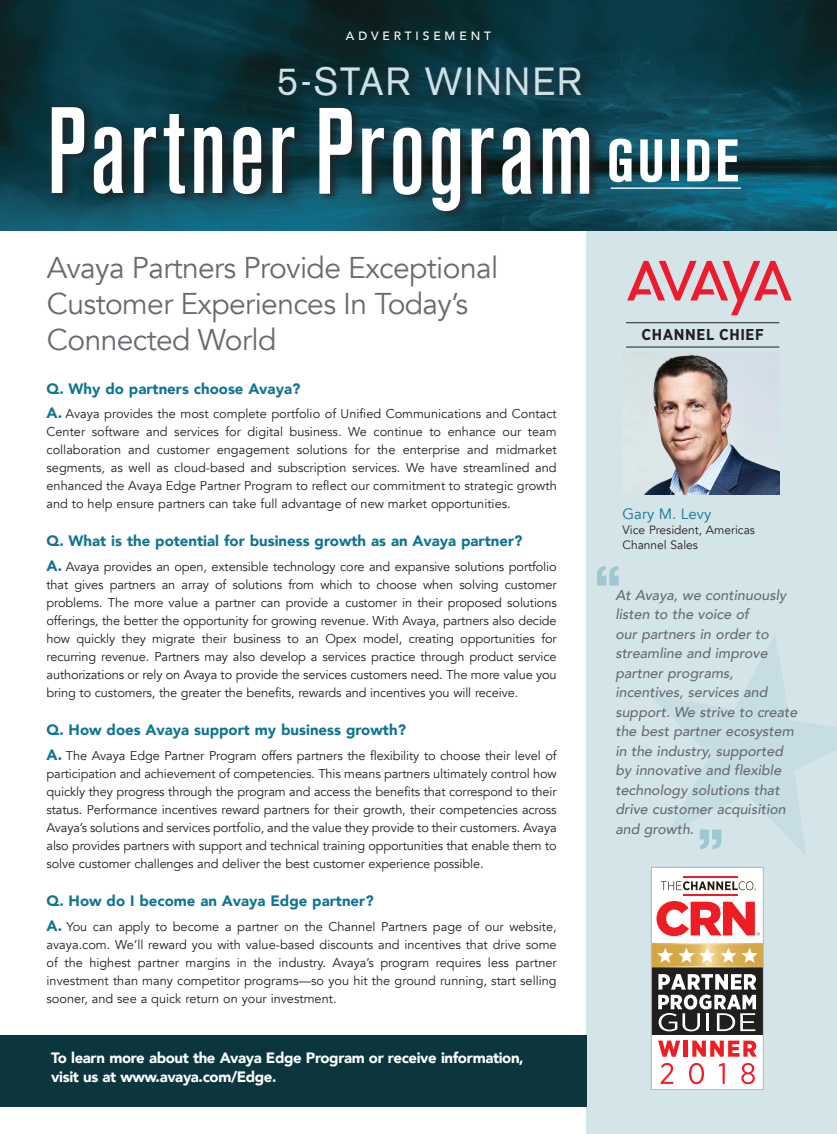
<style>
.page{position:relative;width:837px;height:1134px;background:#fff}
.page>*{position:absolute;margin:0;border:0;box-sizing:border-box;transform-origin:0 0}
.t1{font:500 condensed 121.5px "Akzidenz Grotesk BE";letter-spacing:.03em;color:#fff;scale:.96 1}
.t2{font:500 72px "Akzidenz Grotesk BE";color:#9dc7d1}
.t3{font:700 condensed 59.4px "Akzidenz Grotesk BE";letter-spacing:.06em;color:#fff;scale:.96 1}
.t4{font:39px "Akzidenz Grotesk BE";letter-spacing:.05em;color:#cde1e7;scale:.96 1}
.t5{font:30px/36px "Avenir";letter-spacing:-.02em;color:#686c70}
.t6{font:700 15.6px "Gotham Narrow";letter-spacing:.04em;color:#231f20}
.t7{font:900 15px "Avenir";color:#107593}
.t8{font:900 15px/19.5px "Avenir";letter-spacing:-.025em;color:#fff}
.t9{font:15px "Avenir";color:#107593}
.t10{font:italic 500 14.25px/19.5px "Avenir";color:#686c70}
.t11{font:12.75px/18px "Avenir";letter-spacing:-.01em;color:#231f20;text-align:justify}
.t12{font:12px/15px "Avenir";color:#231f20}
.t13{font:500 12px "Avenir";letter-spacing:.325em;color:#fff}
.s1{font-weight:900;font-size:15px;color:#107593}
</style>
<div class="page">
<div style="left:587px;top:214px;width:250px;height:920px;background:#d4e5ea"></div>
<div style="left:0;top:1036px;width:587px;height:71px;background:#0b363d"></div>
<img style="left:640px;top:352px;width:139px;height:143px">
<div style="left:651px;top:867px;width:112px;height:223px;background:#fff"></div>
<svg style="left:652px;top:944px;width:111px;height:90px;background:#443c2d"></svg>
<svg style="left:653px;top:945px;width:109px;height:20px"></svg>
<svg style="left:658px;top:1041px;width:22px;height:16px"></svg>
<hr style="left:684px;top:1041px;width:4px;height:16px;background:#ee1d23">
<svg style="left:692px;top:1041px;width:65px;height:16px"></svg>
<svg style="left:657px;top:948px;width:101px;height:15px"></svg>
<svg style="left:658px;top:974px;width:98px;height:57px"></svg>
<svg style="left:657px;top:901px;width:103px;height:35px"></svg>
<hr style="left:683px;top:894px;width:55px;height:1px;background:#ee1d23">
<hr style="left:683px;top:876px;width:55px;height:2px;background:#ee1d23">
<svg style="left:661px;top:881px;width:95px;height:10px"></svg>
<div style="left:651px;top:867px;width:113px;height:223px;border:1px solid #bcbdc0"></div>
<svg style="left:661px;top:1063px;width:12px;height:21px"></svg>
<svg style="left:689px;top:1063px;width:15px;height:21px"></svg>
<svg style="left:719px;top:1063px;width:6px;height:21px"></svg>
<svg style="left:741px;top:1063px;width:14px;height:21px"></svg>
<svg style="left:627px;top:261px;width:165px;height:54px"></svg>
<img style="left:0;top:0;width:837px;height:230px">
<div style="left:51px;top:103px;width:255px;height:100px;background:#231f20;opacity:.75"></div>
<div style="left:319px;top:104px;width:282px;height:116px;background:#231f20;opacity:.75"></div>
<hr style="left:611px;top:187px;width:130px;height:2px;background:#fff">
<div style="left:277px;top:62px;width:318px;height:44px;background:#231f20;opacity:.75"></div>
<svg style="left:650px;top:635px;width:187px;height:220px"></svg>
<hr style="left:626px;top:347px;width:153px;height:1px;background:#231f20">
<hr style="left:626px;top:322px;width:153px;height:1px;background:#231f20">
<p class="t13" style="left:346px;top:25px;width:147px">ADVERTISEMENT</p>
<h3 class="t4" style="left:277px;top:58px;width:319px">5-STAR WINNER</h3>
<h1 class="t1" style="left:47px;top:84px;width:571px">Partner Program</h1>
<h3 class="t5" style="left:47px;top:250px;width:453px">Avaya Partners Provide Exceptional<br>Customer Experiences In Today’s<br>Connected World</h3>
<h3 class="t3" style="left:607px;top:127px;width:139px">GUIDE</h3>
<p class="t6" style="left:641px;top:325px;width:124px">CHANNEL CHIEF</p>
<p class="t7" style="left:47px;top:376px;width:255px">Q. Why do partners choose Avaya?</p>
<p class="t11" style="left:47px;top:404px;width:512px"><span class="s1">A.</span> Avaya provides the most complete portfolio of Unified Communications and Contact Center software and services for digital business. We continue to enhance our team collaboration and customer engagement solutions for the enterprise and midmarket segments, as well as cloud-based and subscription services. We have streamlined and enhanced the Avaya Edge Partner Program to reflect our commitment to strategic growth and to help ensure partners can take full advantage of new market opportunities.</p>
<p class="t7" style="left:47px;top:528px;width:477px">Q. What is the potential for business growth as an Avaya partner?</p>
<p class="t11" style="left:47px;top:557px;width:512px"><span class="s1">A.</span> Avaya provides an open, extensible technology core and expansive solutions portfolio that gives partners an array of solutions from which to choose when solving customer problems. The more value a partner can provide a customer in their proposed solutions offerings, the better the opportunity for growing revenue. With Avaya, partners also decide how quickly they migrate their business to an Opex model, creating opportunities for recurring revenue. Partners may also develop a services practice through product service authorizations or rely on Avaya to provide the services customers need. The more value you bring to customers, the greater the benefits, rewards and incentives you will receive.</p>
<p class="t7" style="left:47px;top:717px;width:361px">Q. How does Avaya support my business growth?</p>
<p class="t11" style="left:47px;top:746px;width:512px"><span class="s1">A.</span> The Avaya Edge Partner Program offers partners the flexibility to choose their level of participation and achievement of competencies. This means partners ultimately control how quickly they progress through the program and access the benefits that correspond to their status. Performance incentives reward partners for their growth, their competencies across Avaya’s solutions and services portfolio, and the value they provide to their customers. Avaya also provides partners with support and technical training opportunities that enable them to solve customer challenges and deliver the best customer experience possible.</p>
<p class="t7" style="left:47px;top:888px;width:329px">Q. How do I become an Avaya Edge partner?</p>
<p class="t11" style="left:47px;top:917px;width:512px"><span class="s1">A.</span> You can apply to become a partner on the Channel Partners page of our website, avaya.com. We’ll reward you with value-based discounts and incentives that drive some of the highest partner margins in the industry. Avaya’s program requires less partner investment than many competitor programs—so you hit the ground running, start selling sooner, and see a quick return on your investment.</p>
<p class="t8" style="left:51px;top:1048px;width:474px">To learn more about the Avaya Edge Program or receive information, visit us at www.avaya.com/Edge.</p>
<p class="t9" style="left:623px;top:505px;width:90px">Gary M. Levy</p>
<p class="t12" style="left:623px;top:522px;width:134px">Vice President, Americas<br>Channel Sales</p>
<h2 class="t2" style="left:594px;top:548px;width:28px">“</h2>
<p class="t10" style="left:615px;top:586px;width:184px">At Avaya, we continuously listen to the voice of<br>our partners in order to streamline and improve partner programs, incentives, services and support. We strive to create the best partner ecosystem in the industry, supported by innovative and flexible technology solutions that drive customer acquisition and growth.</p>
<h2 class="t2" style="left:724px;top:868px;width:28px;rotate:-180deg">“</h2>
</div>
